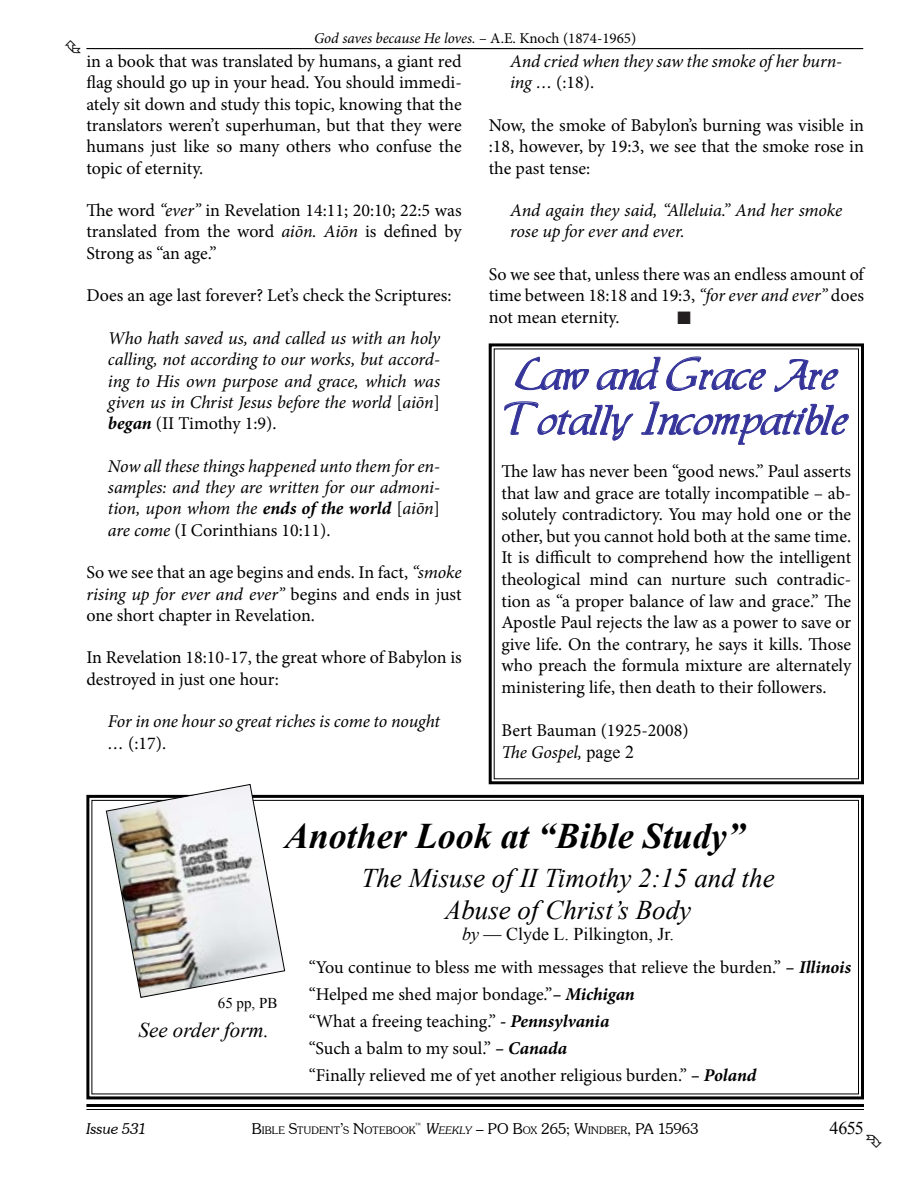
<style>
.page{position:relative;width:918px;height:1188px;background:#fff}
.page>*{position:absolute;margin:0;border:0;box-sizing:border-box;transform-origin:0 0}
.t1{font:42px/45px "Allure SSK";letter-spacing:-.01em;color:#339}
.t2{font:italic 700 36px "Times New Roman";color:#000}
.t3{font:italic 27px/32.4px "Times New Roman";color:#000;text-align:center}
.t4{font:italic 21px "Times New Roman";color:#000}
.t5{font:18px/21.3px "Minion Pro";letter-spacing:-.005em;color:#000;text-align:justify}
.t6{font:italic 18px/21.3px "Minion Pro";letter-spacing:-.005em;color:#000}
.t7{font:18px "Times New Roman";color:#000}
.t8{font:italic 15px "Minion Pro";letter-spacing:-.005em;color:#000}
.t9{font:300 15px "Souvenir IT Cby BT";color:#000}
.t10{font:italic 300 15px "Souvenir IT Cby BT";color:#000}
.t11{font:15px "Times New Roman";color:#000}
.t12{font:300 10.5px "Souvenir IT Cby BT";letter-spacing:.015em;color:#000}
.s1{font-style:normal}
.s2{font-style:italic}
.s3{font-weight:700}
.s4{font-family:"Times New Roman"}
.s5{font-weight:700;font-style:italic}
.s6{font-size:15px}
.s7{font-style:italic;font-size:10.5px}
.s8{font-size:10.5px}
</style>
<div class="page">
<hr style="left:86px;top:1104px;width:778px;height:3px;background:#000">
<hr style="left:86px;top:1109px;width:778px;height:1px;background:#000">
<hr style="left:86px;top:48px;width:777px;height:1px;background:#000">
<svg style="left:86px;top:794px;width:778px;height:306px"></svg>
<img style="left:106px;top:784px;width:179px;height:214px">
<svg style="left:488px;top:343px;width:376px;height:442px"></svg>
<p class="t8" style="left:314px;top:28px;width:324px">God saves because He loves. <span class="s1">– A.E. Knoch (1874-1965)</span></p>
<p class="t5" style="left:86px;top:51px;width:377px">in a book that was translated by humans, a giant red flag should go up in your head. You should immedi&shy;ately sit down and study this topic, knowing that the translators weren’t superhuman, but that they were humans just like so many others who confuse the topic of eternity.</p>
<p class="t5" style="left:86px;top:200px;width:377px">The word <span class="s2">“ever”</span> in Revelation 14:11; 20:10; 22:5 was translated from the word <span class="s2">aiōn. Aiōn</span> is defined by Strong as “an age.”</p>
<p class="t5" style="left:86px;top:285px;width:367px">Does an age last forever? Let’s check the Scriptures:</p>
<p class="t6" style="left:108px;top:328px;width:334px;text-align:justify">Who hath saved us, and called us with an holy calling, not according to our works, but accord&shy;ing to His own purpose and grace, which was given us in Christ Jesus before the world <span class="s1">[</span>aiōn<span class="s1">] </span><span class="s3">began</span> <span class="s1">(II Timothy 1:9).</span></p>
<p class="t6" style="left:108px;top:455px;width:334px;text-align:justify">Now all these things happened unto them for en&shy;samples: and they are written for our admoni&shy;tion, upon whom the <span class="s3">ends of the world</span> <span class="s1">[</span>aiōn<span class="s1">] </span>are come <span class="s1">(I Corinthians 10:11).</span></p>
<p class="t5" style="left:86px;top:562px;width:377px">So we see that an age begins and ends. In fact, <span class="s2">“smoke rising up for ever and ever”</span> begins and ends in just one short chapter in Revelation.</p>
<p class="t5" style="left:86px;top:647px;width:377px">In Revelation 18:10-17, the great whore of Babylon is destroyed in just one hour:</p>
<p class="t6" style="left:108px;top:711px;width:334px">For in one hour so great riches is come to nought … <span class="s1">(:17).</span></p>
<p class="t6" style="left:510px;top:51px;width:334px">And cried when they saw the smoke of her burn&shy;ing … <span class="s1">(:18).</span></p>
<p class="t5" style="left:489px;top:115px;width:377px">Now, the smoke of Babylon’s burning was visible in :18, however, by 19:3, we see that the smoke rose in the past tense:</p>
<p class="t6" style="left:510px;top:200px;width:334px">And again they said, “Alleluia.” And her smoke rose up for ever and ever.</p>
<p class="t5" style="left:489px;top:264px;width:377px">So we see that, unless there was an endless amount of time between 18:18 and 19:3, <span class="s2">“for ever and ever”</span> does not mean eternity.</p>
<h1 class="t1" style="left:504px;top:355px;width:345px">Law and Grace Are<br>Totally Incompatible</h1>
<p class="t5" style="left:501px;top:461px;width:351px">The law has never been “good news.” Paul asserts that law and grace are totally incompatible – ab&shy;solutely contradictory. You may hold one or the other, but you cannot hold both at the same time.<br>It is difficult to comprehend how the intelligent theological mind can nurture such contradic&shy;tion as “a proper balance of law and grace.” The Apostle Paul rejects the law as a power to save or give life. On the contrary, he says it kills. Those who preach the formula mixture are alternately ministering life, then death to their followers.</p>
<p class="t5" style="left:501px;top:720px;width:189px">Bert Bauman (1925-2008)<br><span class="s2">The Gospel,</span> <span class="s4">page 2</span></p>
<h2 class="t2" style="left:285px;top:810px;width:462px">Another Look at “Bible Study”</h2>
<h3 class="t3" style="left:361px;top:861px;width:415px">The Misuse of II Timothy 2:15 and the<br>Abuse of Christ’s Body</h3>
<p class="t7" style="left:462px;top:922px;width:214px"><span class="s2">by</span> — Clyde L. Pilkington, Jr.</p>
<p class="t5" style="left:309px;top:954px;width:544px;line-height:27px;text-align:left">“You continue to bless me with messages that relieve the burden.” <span class="s5">– Illinois </span>“Helped me shed major bondage.”<span class="s5">– Michigan<br></span>“What a freeing teaching.” <span class="s5">- Pennsylvania<br></span>“Such a balm to my soul.” <span class="s5">– Canada<br></span>“Finally relieved me of yet another religious burden.” <span class="s5">– Poland</span></p>
<p class="t11" style="left:218px;top:992px;width:61px">65 pp, PB</p>
<p class="t4" style="left:139px;top:1016px;width:132px">See order form.</p>
<p class="t12" style="left:252px;top:1124px;width:165px"><span class="s6">B</span>IBLE <span class="s6">S</span>TUDENT<span class="s6">’</span>S <span class="s6">N</span>OTEBOOK</p>
<p class="t7" style="left:829px;top:1116px;width:36px">4655</p>
<p class="t10" style="left:86px;top:1119px;width:62px">Issue 531</p>
<p class="t9" style="left:415px;top:1119px;width:285px"><sup>™</sup> <span class="s2">W</span><span class="s7">eekly</span> – PO B<span class="s8">OX</span> 265; W<span class="s8">INDBER</span>, PA 15963</p>
</div>
